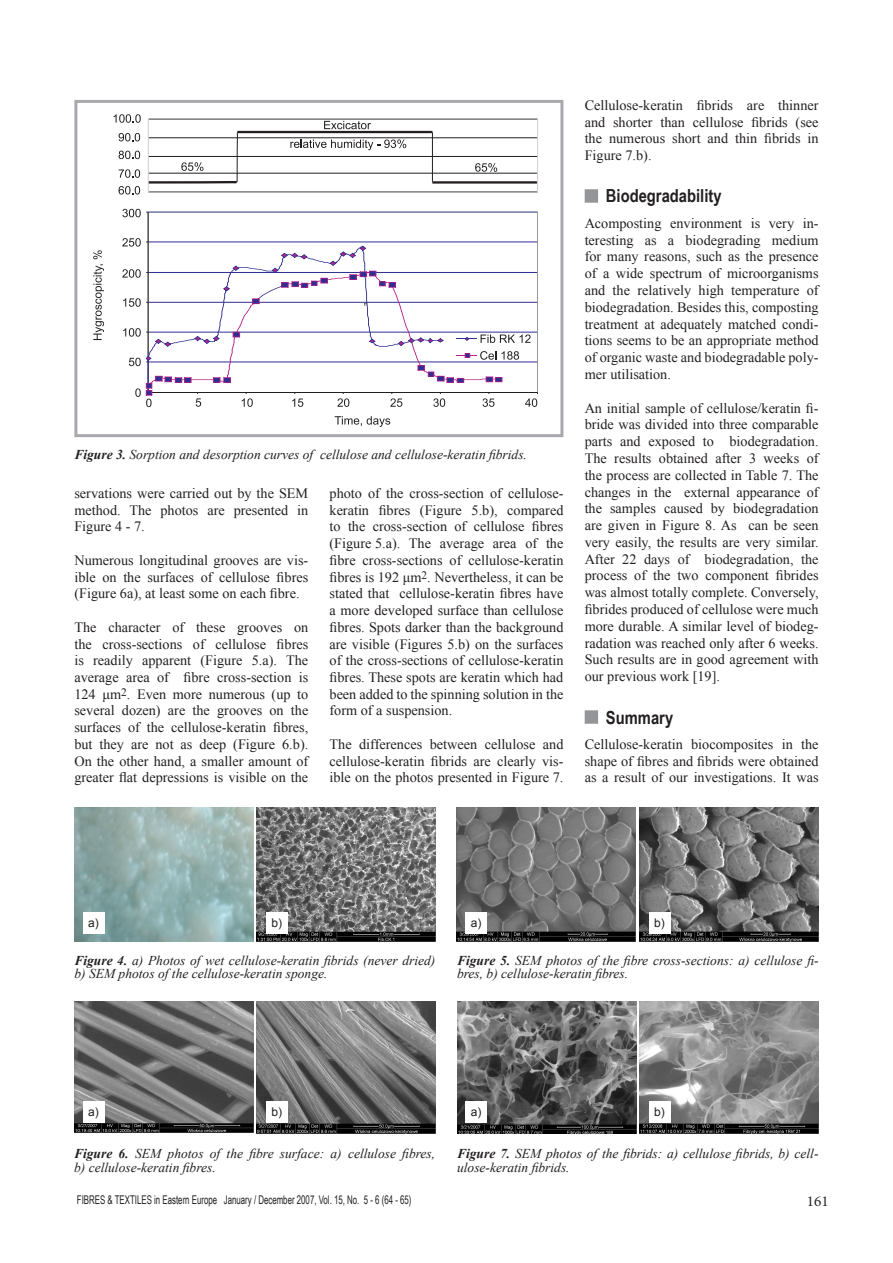
<style>
.page{position:relative;width:893px;height:1263px;background:#fff}
.page>*{position:absolute;margin:0;border:0;box-sizing:border-box;transform-origin:0 0}
.Podtytuł_1{font:700 18px "Arial Narrow";color:#231f20}
.t1{font:15px "Minion Pro";color:#231f20}
.Normalny{font:14.25px/16.8px "Times New Roman";color:#231f20;text-align:justify}
.Tekst_podstawowy{font:14.25px/16.8px "Times New Roman";color:#231f20;text-align:justify}
.Default{font:14.25px/16.8px "Times New Roman";color:#231f20;text-align:justify}
.Pa4{font:14.25px/16.8px "Times New Roman";color:#231f20;text-align:justify}
.Normalny-2{font:italic 13.5px/13.5px "Times New Roman";color:#231f20}
.Pa11{font:italic 13.5px/13.5px "Times New Roman";color:#231f20}
.Nagłówek_4{font:italic 13.5px/13.5px "Times New Roman";color:#231f20}
.Podpis{font:italic 13.5px "Times New Roman";color:#231f20}
.t2{font:12px "Arial Narrow";color:#231f20;scale:.8 1}
.Podpis-2{font:12px "Arial";color:#231f20}
.s1{font-weight:700}
.s2{color:#939598}
</style>
<div class="page">
<div style="left:585px;top:189px;width:13px;height:14px;border:3px solid #939598"></div>
<div style="left:585px;top:710px;width:13px;height:14px;border:3px solid #939598"></div>
<svg style="left:149px;top:212px;width:389px;height:26px"></svg>
<hr style="left:148px;top:212px;width:1px;height:180px;background:#231f20">
<svg style="left:335px;top:416px;width:55px;height:11px"></svg>
<svg style="left:122px;top:209px;width:26px;height:8px"></svg>
<svg style="left:93px;top:250px;width:11px;height:90px"></svg>
<svg style="left:122px;top:238px;width:416px;height:169px"></svg>
<svg style="left:114px;top:114px;width:424px;height:80px"></svg>
<div style="left:74px;top:100px;width:489px;height:337px;border:3px solid #a8a9ad"></div>
<img style="left:74px;top:808px;width:179px;height:133px">
<img style="left:257px;top:808px;width:178px;height:133px">
<img style="left:457px;top:808px;width:178px;height:133px">
<img style="left:640px;top:808px;width:179px;height:133px">
<img style="left:74px;top:1001px;width:179px;height:131px">
<img style="left:257px;top:1001px;width:178px;height:132px">
<img style="left:458px;top:1001px;width:178px;height:132px">
<img style="left:640px;top:1001px;width:179px;height:132px">
<div style="left:83px;top:912px;width:21px;height:21px;background:#fff"></div>
<div style="left:266px;top:912px;width:21px;height:21px;background:#fff"></div>
<div style="left:466px;top:912px;width:21px;height:21px;background:#fff"></div>
<div style="left:649px;top:912px;width:21px;height:21px;background:#fff"></div>
<div style="left:83px;top:1101px;width:21px;height:22px;background:#fff"></div>
<div style="left:266px;top:1101px;width:21px;height:22px;background:#fff"></div>
<div style="left:466px;top:1101px;width:21px;height:22px;background:#fff"></div>
<div style="left:649px;top:1101px;width:21px;height:22px;background:#fff"></div>
<p class="Podpis" style="left:74px;top:445px;width:454px"><span class="s1">Figure 3.</span> Sorption and desorption curves of cellulose and cellulose-keratin fibrids.</p>
<p class="Normalny" style="left:74px;top:484px;width:235px">servations were carried out by the SEM method. The photos are presented in Figure 4 - 7.</p>
<p class="Default" style="left:74px;top:551px;width:235px">Numerous longitudinal grooves are vis&shy;ible on the surfaces of cellulose fibres (Figure 6a), at least some on each fibre.</p>
<p class="Normalny" style="left:74px;top:618px;width:235px">The character of these grooves on the cross-sections of cellulose fibres is readily apparent (Figure 5.a). The average area of fibre cross-section is 124 μm<sup>2</sup>. Even more numerous (up to several dozen) are the grooves on the surfaces of the cellulose-keratin fibres, but they are not as deep (Figure 6.b).<br>On the other hand, a smaller amount of greater flat depressions is visible on the</p>
<p class="Normalny" style="left:330px;top:484px;width:235px">photo of the cross-section of cellulose&shy;keratin fibres (Figure 5.b), compared to the cross-section of cellulose fibres (Figure 5.a). The average area of the fibre cross-sections of cellulose-keratin fibres is 192 μm<sup>2</sup>. Nevertheless, it can be stated that cellulose-keratin fibres have a more developed surface than cellulose fibres. Spots darker than the background are visible (Figures 5.b) on the surfaces of the cross-sections of cellulose-keratin fibres. These spots are keratin which had been added to the spinning solution in the form of a suspension.</p>
<p class="Normalny" style="left:330px;top:735px;width:235px">The differences between cellulose and cellulose-keratin fibrids are clearly vis&shy;ible on the photos presented in Figure 7.</p>
<p class="Normalny" style="left:585px;top:96px;width:235px">Cellulose-keratin fibrids are thinner and shorter than cellulose fibrids (see the numerous short and thin fibrids in Figure 7.b).</p>
<p class="Podtytuł_1" style="left:585px;top:183px;width:138px"><span class="s2">■</span> Biodegradability</p>
<p class="Default" style="left:585px;top:214px;width:235px">Acomposting environment is very in&shy;teresting as a biodegrading medium for many reasons, such as the presence of a wide spectrum of microorganisms and the relatively high temperature of biodegradation. Besides this, composting treatment at adequately matched condi&shy;tions seems to be an appropriate method of organic waste and biodegradable poly&shy;mer utilisation.</p>
<p class="Tekst_podstawowy" style="left:585px;top:399px;width:235px">An initial sample of cellulose/keratin fi&shy;bride was divided into three comparable parts and exposed to biodegradation.<br>The results obtained after 3 weeks of the process are collected in Table 7. The changes in the external appearance of the samples caused by biodegradation are given in Figure 8. As can be seen very easily, the results are very similar.<br>After 22 days of biodegradation, the process of the two component fibrides was almost totally complete. Conversely, fibrides produced of cellulose were much more durable. A similar level of biodeg&shy;radation was reached only after 6 weeks.<br>Such results are in good agreement with our previous work [19].</p>
<p class="Podtytuł_1" style="left:585px;top:704px;width:90px"><span class="s2">■</span> Summary</p>
<p class="Pa4" style="left:585px;top:735px;width:235px">Cellulose-keratin biocomposites in the shape of fibres and fibrids were obtained as a result of our investigations. It was</p>
<p class="Podpis-2" style="left:88px;top:915px;width:12px">a)</p>
<p class="Podpis-2" style="left:271px;top:915px;width:12px">b)</p>
<p class="Podpis-2" style="left:471px;top:915px;width:12px">a)</p>
<p class="Podpis-2" style="left:654px;top:915px;width:12px">b)</p>
<p class="Normalny-2" style="left:74px;top:953px;width:363px"><span class="s1">Figure 4.</span> a) Photos of wet cellulose-keratin fibrids (never dried) b) SEM photos of the cellulose-keratin sponge.</p>
<p class="Pa11" style="left:457px;top:953px;width:363px"><span class="s1">Figure 5.</span> SEM photos of the fibre cross-sections: a) cellulose fi&shy;bres, b) cellulose-keratin fibres.</p>
<p class="Podpis-2" style="left:88px;top:1104px;width:12px">a)</p>
<p class="Podpis-2" style="left:271px;top:1104px;width:12px">b)</p>
<p class="Podpis-2" style="left:471px;top:1104px;width:12px">a)</p>
<p class="Podpis-2" style="left:654px;top:1104px;width:12px">b)</p>
<p class="Nagłówek_4" style="left:74px;top:1146px;width:362px"><span class="s1">Figure 6.</span> SEM photos of the fibre surface: a) cellulose fibres, b) cellulose-keratin fibres.</p>
<p class="Normalny-2" style="left:457px;top:1146px;width:363px"><span class="s1">Figure 7.</span> SEM photos of the fibrids: a) cellulose fibrids, b) cell&shy;ulose-keratin fibrids.</p>
<p class="t2" style="left:77px;top:1191px;width:420px">FIBRES &amp; TEXTILES in Eastern Europe January / December 2007, Vol. 15, No. 5 - 6 (64 - 65)</p>
<p class="t1" style="left:807px;top:1192px;width:23px">161</p>
</div>
